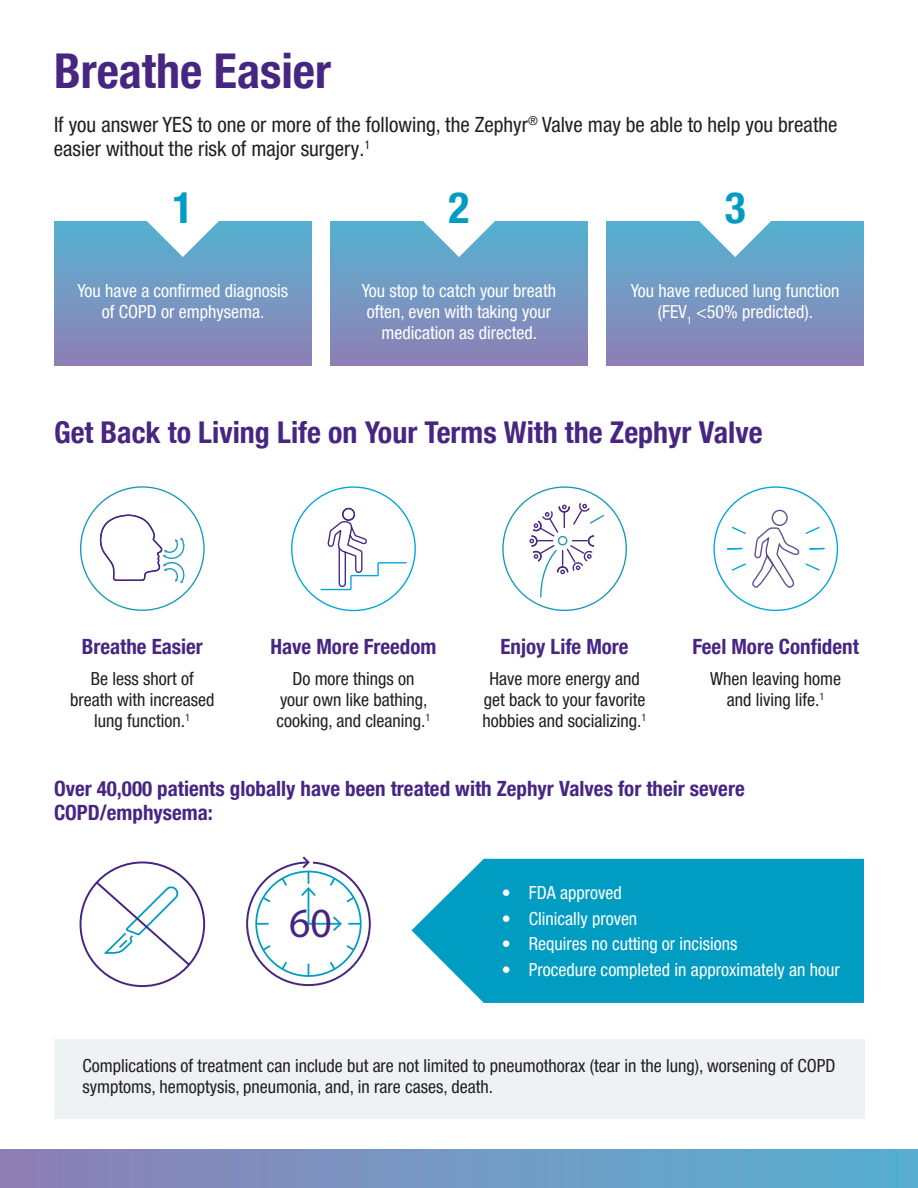
<style>
.page{position:relative;width:918px;height:1188px;background:#fff}
.page>*{position:absolute;margin:0;border:0;box-sizing:border-box;transform-origin:0 0}
.t1{font:700 condensed 48px "Helvetica Neue LT Pro";color:#472682}
.t2{font:700 condensed 43.5px "Helvetica Neue LT Pro";color:#009cc2}
.t3{font:41.7px "Myriad Pro";color:#472682}
.t4{font:700 condensed 30px "Helvetica Neue LT Pro";color:#472682}
.t5{font:700 condensed 21px/24px "Helvetica Neue LT Pro";color:#472683}
.t6{font:condensed 21px/24px "Helvetica Neue LT Pro";color:#231f20}
.t7{font:condensed 18px/21px "Helvetica Neue LT Pro";color:#231f20;text-align:center}
.t8{font:condensed 18px/21px "Helvetica Neue LT Pro";color:#fff;text-align:center}
</style>
<div class="page">
<div style="left:0;top:1149px;width:918px;height:39px;background:linear-gradient(to right,#9080b5,#57b0cf)"></div>
<svg style="left:411px;top:859px;width:453px;height:144px;background:#14a3c6"></svg>
<svg style="left:99px;top:514px;width:86px;height:70px"></svg>
<svg style="left:529px;top:502px;width:76px;height:96px"></svg>
<svg style="left:728px;top:509px;width:96px;height:80px"></svg>
<svg style="left:342px;top:508px;width:13px;height:13px"></svg>
<div style="left:342px;top:508px;width:13px;height:13px;border:1px solid #482783;border-radius:50%"></div>
<svg style="left:320px;top:520px;width:88px;height:71px"></svg>
<div style="left:54px;top:222px;width:258px;height:144px;background:linear-gradient(to bottom,#55b2d0,#907fb5)"></div>
<div style="left:330px;top:222px;width:258px;height:144px;background:linear-gradient(to bottom,#55b2d0,#907fb5)"></div>
<div style="left:606px;top:222px;width:258px;height:144px;background:linear-gradient(to bottom,#55b2d0,#907fb5)"></div>
<svg style="left:146px;top:221px;width:74px;height:36px"></svg>
<svg style="left:422px;top:221px;width:74px;height:36px"></svg>
<svg style="left:698px;top:221px;width:74px;height:36px"></svg>
<svg style="left:79px;top:861px;width:127px;height:127px"></svg>
<svg style="left:254px;top:856px;width:108px;height:122px"></svg>
<div style="left:54px;top:1039px;width:810px;height:80px;background:#eff2f3"></div>
<h1 class="t1" style="left:54px;top:53px;width:279px">Breathe Easier</h1>
<p class="t6" style="left:54px;top:114px;width:785px">If you answer YES to one or more of the following, the Zephyr<sup>®</sup> Valve may be able to help you breathe easier without the risk of major surgery.<sup>1</sup></p>
<h2 class="t2" style="left:172px;top:191px;width:22px">1</h2>
<h2 class="t2" style="left:449px;top:191px;width:22px">2</h2>
<h2 class="t2" style="left:725px;top:191px;width:22px">3</h2>
<p class="t8" style="left:78px;top:280px;width:212px">You have a confirmed diagnosis of COPD or emphysema.</p>
<p class="t8" style="left:362px;top:282px;width:196px">You stop to catch your breath often, even with taking your medication as directed.</p>
<p class="t8" style="left:631px;top:282px;width:210px">You have reduced lung function (FEV<sub>1</sub> &lt;50% predicted).</p>
<h3 class="t4" style="left:54px;top:421px;width:710px">Get Back to Living Life on Your Terms With the Zephyr Valve</h3>
<p class="t5" style="left:82px;top:637px;width:123px">Breathe Easier</p>
<p class="t5" style="left:271px;top:637px;width:167px">Have More Freedom</p>
<p class="t5" style="left:501px;top:637px;width:130px">Enjoy Life More</p>
<p class="t5" style="left:693px;top:635px;width:168px">Feel More Confident</p>
<p class="t7" style="left:70px;top:669px;width:146px">Be less short of breath with increased lung function.<sup>1</sup></p>
<p class="t7" style="left:277px;top:669px;width:155px">Do more things on your own like bathing, cooking, and cleaning.<sup>1</sup></p>
<p class="t7" style="left:483px;top:669px;width:165px">Have more energy and get back to your favorite hobbies and socializing.<sup>1</sup></p>
<p class="t7" style="left:710px;top:669px;width:133px">When leaving home and living life.<sup>1</sup></p>
<p class="t5" style="left:54px;top:778px;width:692px">Over 40,000 patients globally have been treated with Zephyr Valves for their severe<br>COPD/emphysema:</p>
<h3 class="t3" style="left:289px;top:898px;width:44px">60</h3>
<p class="t8" style="left:502px;top:884px;width:122px">• FDA approved</p>
<p class="t8" style="left:502px;top:909px;width:137px">• Clinically proven</p>
<p class="t8" style="left:502px;top:935px;width:237px">• Requires no cutting or incisions</p>
<p class="t8" style="left:502px;top:960px;width:340px">• Procedure completed in approximately an hour</p>
<p class="t7" style="left:82px;top:1057px;width:754px;text-align:left">Complications of treatment can include but are not limited to pneumothorax (tear in the lung), worsening of COPD symptoms, hemoptysis, pneumonia, and, in rare cases, death.</p>
</div>
